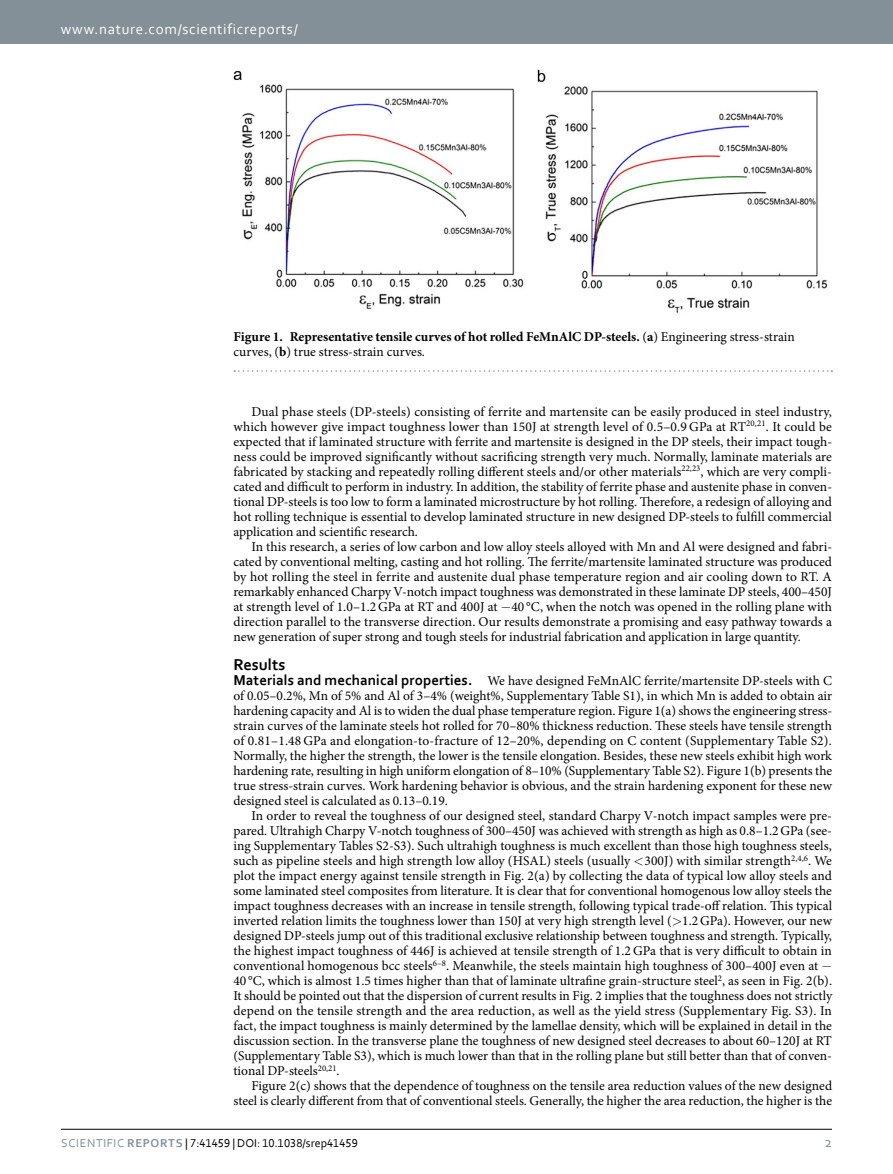
<style>
.page{position:relative;width:893px;height:1174px;background:#fff}
.page>*{position:absolute;margin:0;border:0;box-sizing:border-box;transform-origin:0 0}
.t1{font:700 16.5px "Corbel";color:#000}
.t2{font:15px "Corbel";letter-spacing:.045em;color:#fff}
.t3{font:15px "Corbel";color:#839097}
.t4{font:13.5px/15px "Minion Pro";color:#000;text-align:justify}
.t5{font:700 13.5px/15px "Minion Pro";color:#000}
.t6{font:12px "Corbel";color:#000}
.s1{font-weight:400}
.s2{font-family:"Corbel";font-weight:700;font-size:15px}
.s3{color:#839097}
.s4{font-weight:700;color:#839097}
</style>
<div class="page">
<div style="left:0;top:0;width:893px;height:43px;background:#839097"></div>
<hr style="left:61px;top:1129px;width:771px;height:1px;background:#000">
<img style="left:233px;top:70px;width:594px;height:243px">
<svg style="left:234px;top:370px;width:598px;height:2px"></svg>
<p class="t2" style="left:61px;top:19px;width:238px">www.nature.com/scientificreports/</p>
<p class="t5" style="left:233px;top:329px;width:563px">Figure 1. Representative tensile curves of hot rolled FeMnAlC DP-steels. <span class="s1">(</span>a<span class="s1">) Engineering stress-strain curves, (</span>b<span class="s1">) true stress-strain curves.</span></p>
<p class="t4" style="left:233px;top:404px;width:600px;text-indent:18px">Dual phase steels (DP-steels) consisting of ferrite and martensite can be easily produced in steel industry, which however give impact toughness lower than 150J at strength level of 0.5–0.9 GPa at RT<sup>20,21</sup>. It could be expected that if laminated structure with ferrite and martensite is designed in the DP steels, their impact tough&shy;ness could be improved significantly without sacrificing strength very much. Normally, laminate materials are fabricated by stacking and repeatedly rolling different steels and/or other materials<sup>22,23</sup>, which are very compli&shy;cated and difficult to perform in industry. In addition, the stability of ferrite phase and austenite phase in conven&shy;tional DP-steels is too low to form a laminated microstructure by hot rolling. Therefore, a redesign of alloying and hot rolling technique is essential to develop laminated structure in new designed DP-steels to fulfill commercial application and scientific research.</p>
<p class="t4" style="left:233px;top:539px;width:600px;text-indent:18px">In this research, a series of low carbon and low alloy steels alloyed with Mn and Al were designed and fabri&shy;cated by conventional melting, casting and hot rolling. The ferrite/martensite laminated structure was produced by hot rolling the steel in ferrite and austenite dual phase temperature region and air cooling down to RT. A remarkably enhanced Charpy V-notch impact toughness was demonstrated in these laminate DP steels, 400–450J at strength level of 1.0–1.2GPa at RT and 400J at −40 °C, when the notch was opened in the rolling plane with direction parallel to the transverse direction. Our results demonstrate a promising and easy pathway towards a new generation of super strong and tough steels for industrial fabrication and application in large quantity.</p>
<p class="t1" style="left:233px;top:654px;width:53px">Results</p>
<p class="t4" style="left:233px;top:673px;width:600px"><span class="s2">Materials and mechanical properties.</span> We have designed FeMnAlC ferrite/martensite DP-steels with C of 0.05–0.2%, Mn of 5% and Al of 3–4% (weight%, Supplementary Table S1), in which Mn is added to obtain air hardening capacity and Al is to widen the dual phase temperature region. Figure 1(a) shows the engineering stress&shy;strain curves of the laminate steels hot rolled for 70–80% thickness reduction. These steels have tensile strength of 0.81–1.48 GPa and elongation-to-fracture of 12–20%, depending on C content (Supplementary Table S2).<br>Normally, the higher the strength, the lower is the tensile elongation. Besides, these new steels exhibit high work hardening rate, resulting in high uniform elongation of 8–10% (Supplementary Table S2). Figure 1(b) presents the true stress-strain curves. Work hardening behavior is obvious, and the strain hardening exponent for these new designed steel is calculated as 0.13–0.19.</p>
<p class="t4" style="left:233px;top:808px;width:600px;text-indent:18px">In order to reveal the toughness of our designed steel, standard Charpy V-notch impact samples were pre&shy;pared. Ultrahigh Charpy V-notch toughness of 300–450J was achieved with strength as high as 0.8–1.2GPa (see&shy;ing Supplementary Tables S2-S3). Such ultrahigh toughness is much excellent than those high toughness steels, such as pipeline steels and high strength low alloy (HSAL) steels (usually 300J) with similar strength<sup>2,4,6</sup>. We plot the impact energy against tensile strength in Fig. 2(a) by collecting the data of typical low alloy steels and some laminated steel composites from literature. It is clear that for conventional homogenous low alloy steels the impact toughness decreases with an increase in tensile strength, following typical trade-off relation. This typical inverted relation limits the toughness lower than 150J at very high strength level ( 1.2GPa). However, our new designed DP-steels jump out of this traditional exclusive relationship between toughness and strength. Typically, the highest impact toughness of 446J is achieved at tensile strength of 1.2 GPa that is very difficult to obtain in conventional homogenous bcc steels<sup>6–8</sup>. Meanwhile, the steels maintain high toughness of 300–400J even at − 40 °C, which is almost 1.5 times higher than that of laminate ultrafine grain-structure steel<sup>2</sup>, as seen in Fig. 2(b).<br>It should be pointed out that the dispersion of current results in Fig. 2 implies that the toughness does not strictly depend on the tensile strength and the area reduction, as well as the yield stress (Supplementary Fig. S3). In fact, the impact toughness is mainly determined by the lamellae density, which will be explained in detail in the discussion section. In the transverse plane the toughness of new designed steel decreases to about 60–120J at RT (Supplementary Table S3), which is much lower than that in the rolling plane but still better than that of conven&shy;tional DP-steels<sup>20,21</sup>.</p>
<p class="t4" style="left:233px;top:1078px;width:600px;text-align:right">Figure 2(c) shows that the dependence of toughness on the tensile area reduction values of the new designed steel is clearly different from that of conventional steels. Generally, the higher the area reduction, the higher is the</p>
<p class="t6" style="left:61px;top:1135px;width:298px"><span class="s3">Scientific</span> <span class="s4">Reports</span> | 7:41459 | DOI: 10.1038/srep41459</p>
<p class="t3" style="left:824px;top:1132px;width:9px">2</p>
</div>
